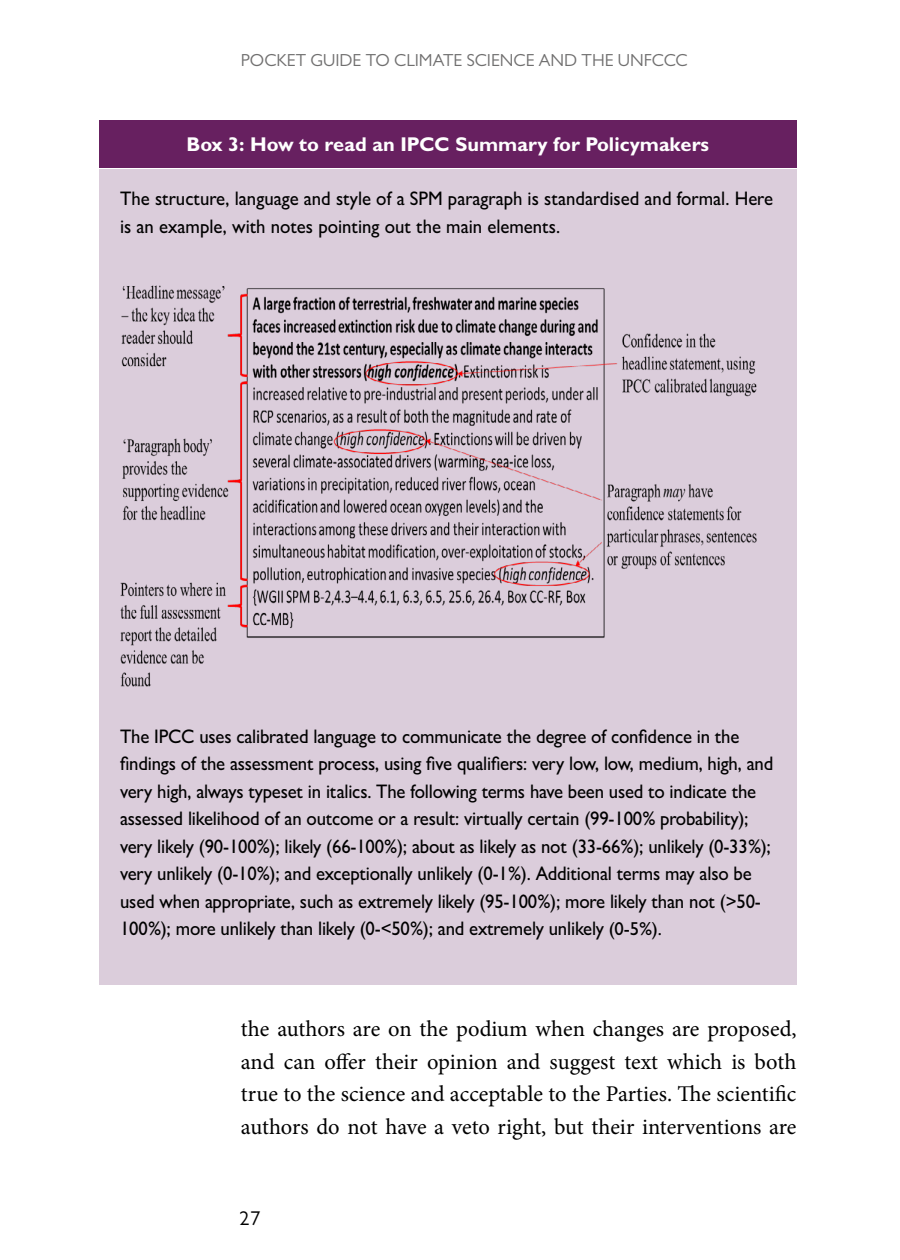
<style>
.page{position:relative;width:900px;height:1260px;background:#fff}
.page>*{position:absolute;margin:0;border:0;box-sizing:border-box;transform-origin:0 0}
.t1{font:22.5px/32.5px "Minion Pro";letter-spacing:-.005em;color:#000;text-align:justify}
.t2{font:700 20px "Gill Sans MT Pro";color:#fff}
.t3{font:20px "Gill Sans MT Pro";color:#000}
.t4{font:500 19.75px/27.5px "Gill Sans MT Pro";letter-spacing:-.01em;color:#000;scale:.95 1}
.t5{font:17.5px "Gill Sans MT Pro";color:#706f6f}
.s1{font-size:18.75px}
</style>
<div class="page">
<div style="left:99px;top:120px;width:698px;height:48px;background:#672060"></div>
<div style="left:99px;top:169px;width:697px;height:816px;background:#dbcddb"></div>
<img style="left:120px;top:285px;width:637px;height:402px">
<p class="t5" style="left:241px;top:50px;width:448px">POCKET GUIDE TO CLIMATE SCIENCE AND THE UNFCCC</p>
<p class="t2" style="left:186px;top:132px;width:524px">Box 3: How to read an IPCC Summary for Policymakers</p>
<p class="t4" style="left:120px;top:185px;width:689px">The structure, language and style of a SPM paragraph is standardised and formal. Here is an example, with notes pointing out the main elements.</p>
<p class="t4" style="left:120px;top:722px;width:689px">The IPCC uses calibrated language to communicate the degree of confidence in the findings of the assessment process, using five qualifiers: very low, low, medium, high, and very high, always typeset in italics. The following terms have been used to indicate the assessed likelihood of an outcome or a result: virtually certain (99-100% probability); very likely (90-100%); likely (66-100%); about as likely as not (33-66%); unlikely (0-33%); very unlikely (0-10%); and exceptionally unlikely (0-1%). Additional terms may also be used when appropriate, such as extremely likely (95-100%); more likely than not (&gt;50- 100%); more unlikely than likely (0-&lt;50%); and extremely unlikely <span class="s1">(0-5%).</span></p>
<p class="t1" style="left:241px;top:1013px;width:557px">the authors are on the podium when changes are proposed, and can offer their opinion and suggest text which is both true to the science and acceptable to the Parties. The scientific authors do not have a veto right, but their interventions are</p>
<p class="t3" style="left:239px;top:1206px;width:23px">27</p>
</div>
